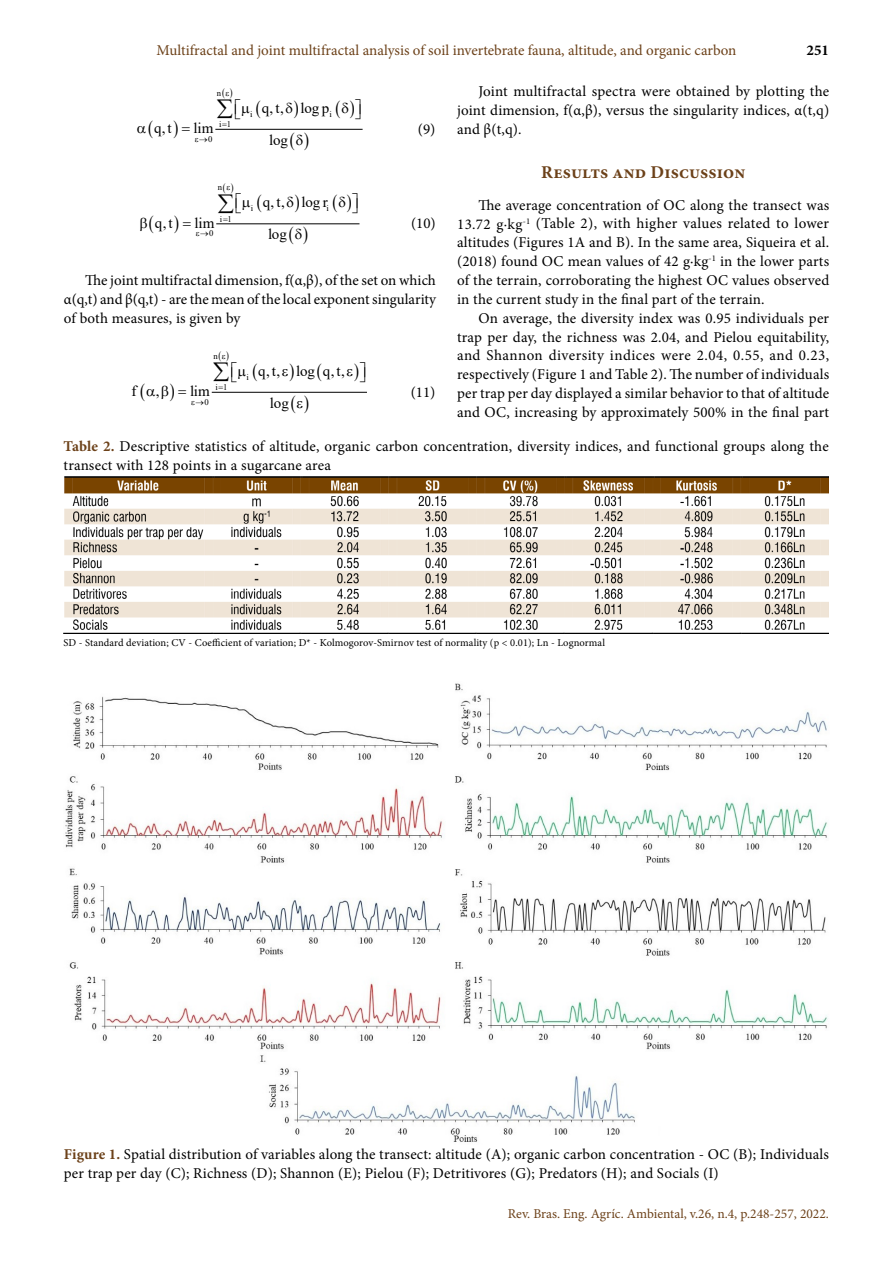
<style>
.page{position:relative;width:893px;height:1263px;background:#fff}
.page>*{position:absolute;margin:0;border:0;box-sizing:border-box;transform-origin:0 0}
.t1{font:700 18px "Minion Pro";letter-spacing:.01em;color:#6c4119}
.t2{font:15px/18.9px "Minion Pro";letter-spacing:.01em;color:#000;text-align:justify}
.t3{font:15px "Minion Pro";color:#6c4119}
.t4{font:15px "Times New Roman";letter-spacing:-.005em;color:#000}
.t5{font:700 15px "Minion Pro";color:#000}
.t6{font:13.5px "Minion Pro";color:#6c4119}
.t7{font:10.5px "Minion Pro";letter-spacing:.01em;color:#000}
.t8{font:8.7px "Times New Roman";color:#000}
.s1{font-weight:700;color:#6c4119}
</style>
<div class="page">
<hr style="left:216px;top:129px;width:146px;height:1px;background:#000">
<hr style="left:217px;top:223px;width:142px;height:1px;background:#000">
<hr style="left:212px;top:392px;width:154px;height:1px;background:#000">
<img style="left:64px;top:476px;width:765px;height:158px">
<img style="left:65px;top:683px;width:763px;height:459px">
<p class="t3" style="left:157px;top:40px;width:581px">Multifractal and joint multifractal analysis of soil invertebrate fauna, altitude, and organic carbon</p>
<p class="t5" style="left:806px;top:40px;width:24px">251</p>
<p class="t8" style="left:217px;top:87px;width:6px">n</p>
<p class="t4" style="left:262px;top:97px;width:69px">q,t, log p</p>
<p class="t8" style="left:250px;top:108px;width:4px">i</p>
<p class="t8" style="left:330px;top:108px;width:4px">i</p>
<p class="t8" style="left:219px;top:118px;width:14px">i 1</p>
<p class="t4" style="left:154px;top:117px;width:19px">q,t</p>
<p class="t4" style="left:194px;top:117px;width:21px">lim</p>
<p class="t8" style="left:199px;top:133px;width:15px">→0</p>
<p class="t4" style="left:269px;top:129px;width:20px">log</p>
<p class="t2" style="left:418px;top:120px;width:19px">(9)</p>
<p class="t8" style="left:218px;top:181px;width:6px">n</p>
<p class="t4" style="left:263px;top:192px;width:66px">q,t, log r</p>
<p class="t8" style="left:251px;top:202px;width:4px">i</p>
<p class="t8" style="left:326px;top:202px;width:4px">i</p>
<p class="t8" style="left:220px;top:213px;width:14px">i 1</p>
<p class="t4" style="left:155px;top:212px;width:19px">q,t</p>
<p class="t4" style="left:194px;top:212px;width:21px">lim</p>
<p class="t8" style="left:200px;top:227px;width:15px">→0</p>
<p class="t4" style="left:268px;top:224px;width:20px">log</p>
<p class="t2" style="left:411px;top:214px;width:26px">(10)</p>
<p class="t2" style="left:64px;top:271px;width:374px;text-indent:21px">The joint multifractal dimension, f(α,β), of the set on which α(q,t) and β(q,t) - are the mean of the local exponent singularity of both measures, is given by</p>
<p class="t4" style="left:132px;top:380px;width:6px">f</p>
<p class="t4" style="left:156px;top:380px;width:5px">,</p>
<p class="t8" style="left:213px;top:350px;width:6px">n</p>
<p class="t8" style="left:215px;top:381px;width:14px">i 1</p>
<p class="t4" style="left:190px;top:380px;width:21px">lim</p>
<p class="t8" style="left:196px;top:396px;width:15px">→0</p>
<p class="t8" style="left:246px;top:371px;width:4px">i</p>
<p class="t4" style="left:258px;top:360px;width:88px">q,t, log q,t,</p>
<p class="t4" style="left:270px;top:392px;width:20px">log</p>
<p class="t2" style="left:411px;top:382px;width:26px">(11)</p>
<p class="t2" style="left:457px;top:82px;width:374px;text-indent:21px">Joint multifractal spectra were obtained by plotting the joint dimension, f(α,β), versus the singularity indices, α(t,q) and β(t,q).</p>
<p class="t1" style="left:541px;top:160px;width:206px">Results and Discussion</p>
<p class="t2" style="left:457px;top:195px;width:374px;text-indent:21px">The average concentration of OC along the transect was 13.72 g·kg<sup>-1</sup> (Table 2), with higher values related to lower altitudes (Figures 1A and B). In the same area, Siqueira et al. (2018) found OC mean values of 42 g·kg<sup>-1</sup> in the lower parts of the terrain, corroborating the highest OC values observed in the current study in the final part of the terrain.</p>
<p class="t2" style="left:457px;top:309px;width:374px;text-indent:21px">On average, the diversity index was 0.95 individuals per trap per day, the richness was 2.04, and Pielou equitability, and Shannon diversity indices were 2.04, 0.55, and 0.23, respectively (Figure 1 and Table 2). The number of individuals per trap per day displayed a similar behavior to that of altitude and OC, increasing by approximately 500% in the final part</p>
<p class="t2" style="left:64px;top:437px;width:767px"><span class="s1">Table 2.</span> Descriptive statistics of altitude, organic carbon concentration, diversity indices, and functional groups along the transect with 128 points in a sugarcane area</p>
<p class="t7" style="left:64px;top:635px;width:543px">SD - Standard deviation; CV - Coefficient of variation; D* - Kolmogorov-Smirnov test of normality (p &lt; 0.01); Ln - Lognormal</p>
<p class="t2" style="left:64px;top:1145px;width:767px"><span class="s1">Figure 1.</span> Spatial distribution of variables along the transect: altitude (A); organic carbon concentration - OC (B); Individuals per trap per day (C); Richness (D); Shannon (E); Pielou (F); Detritivores (G); Predators (H); and Socials (I)</p>
<p class="t6" style="left:508px;top:1204px;width:323px">Rev. Bras. Eng. Agríc. Ambiental, v.26, n.4, p.248-257, 2022.</p>
</div>
